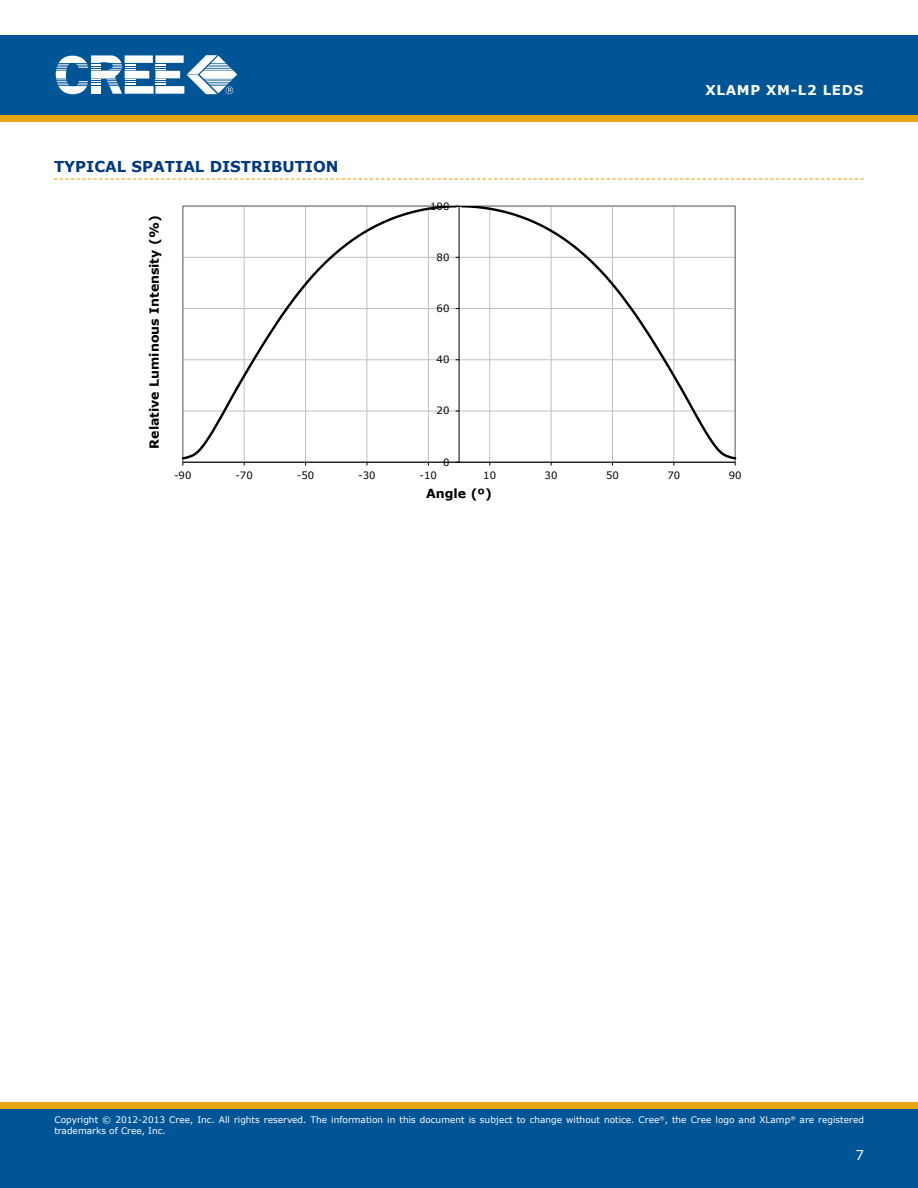
<style>
.page{position:relative;width:918px;height:1188px;background:#fff}
.page>*{position:absolute;margin:0;border:0;box-sizing:border-box;transform-origin:0 0}
.t1{font:700 15px "Verdana";color:#003882}
.t2{font:700 13.5px "Verdana";letter-spacing:.05em;color:#fffffe}
.t3{font:13.5px "Verdana";color:#fff}
.t4{font:700 12.6px "Verdana";color:#000}
.t5{font:10.2px "Verdana";letter-spacing:.005em;color:#000}
.t6{font:9px/10.8px "Verdana";color:#fff}
</style>
<div class="page">
<div style="left:0;top:115px;width:918px;height:7px;background:#e7a614"></div>
<div style="left:0;top:35px;width:918px;height:80px;background:#005596"></div>
<svg style="left:56px;top:55px;width:181px;height:39px"></svg>
<div style="left:0;top:1108px;width:918px;height:80px;background:#005596"></div>
<div style="left:0;top:1102px;width:918px;height:6px;background:#e7a614"></div>
<svg style="left:54px;top:178px;width:810px;height:2px"></svg>
<hr style="left:459px;top:206px;width:1px;height:256px;background:#000">
<hr style="left:183px;top:462px;width:552px;height:1px;background:#000">
<svg style="left:183px;top:206px;width:553px;height:255px"></svg>
<h1 class="t1" style="left:54px;top:157px;width:286px">TYPICAL SPATIAL DISTRIBUTION</h1>
<h3 class="t4" style="left:146px;top:449px;width:235px;rotate:-90deg">Relative Luminous Intensity (%)</h3>
<p class="t5" style="left:430px;top:199px;width:21px">100</p>
<p class="t5" style="left:437px;top:251px;width:14px">80</p>
<p class="t5" style="left:437px;top:302px;width:14px">60</p>
<p class="t5" style="left:437px;top:353px;width:14px">40</p>
<p class="t5" style="left:437px;top:404px;width:14px">20</p>
<p class="t5" style="left:443px;top:456px;width:8px">0</p>
<h2 class="t2" style="left:706px;top:82px;width:159px">XLAMP XM-L2 LEDS</h2>
<p class="t5" style="left:174px;top:469px;width:19px">-90</p>
<p class="t5" style="left:235px;top:469px;width:19px">-70</p>
<p class="t5" style="left:297px;top:469px;width:19px">-50</p>
<p class="t5" style="left:358px;top:469px;width:19px">-30</p>
<p class="t5" style="left:420px;top:469px;width:19px">-10</p>
<p class="t5" style="left:483px;top:469px;width:14px">10</p>
<p class="t5" style="left:545px;top:469px;width:14px">30</p>
<p class="t5" style="left:606px;top:469px;width:14px">50</p>
<p class="t5" style="left:667px;top:469px;width:14px">70</p>
<p class="t5" style="left:729px;top:469px;width:14px">90</p>
<h3 class="t4" style="left:426px;top:486px;width:67px">Angle (º)</h3>
<p class="t6" style="left:54px;top:1114px;width:811px">Copyright © 2012-2013 Cree, Inc. All rights reserved. The information in this document is subject to change without notice. Cree<sup>®</sup>, the Cree logo and XLamp<sup>®</sup> are registered trademarks of Cree, Inc.</p>
<p class="t6" style="left:114px;top:1115px;width:752px">2010 Cree, Inc. All rights reserved. The information in his document is subject to change without no ice. Cree, the Cr e logo and XLamp are registered tradema ks</p>
<p class="t6" style="left:54px;top:1125px;width:58px">of Cree, Inc.</p>
<h2 class="t3" style="left:855px;top:1146px;width:10px">7</h2>
</div>
